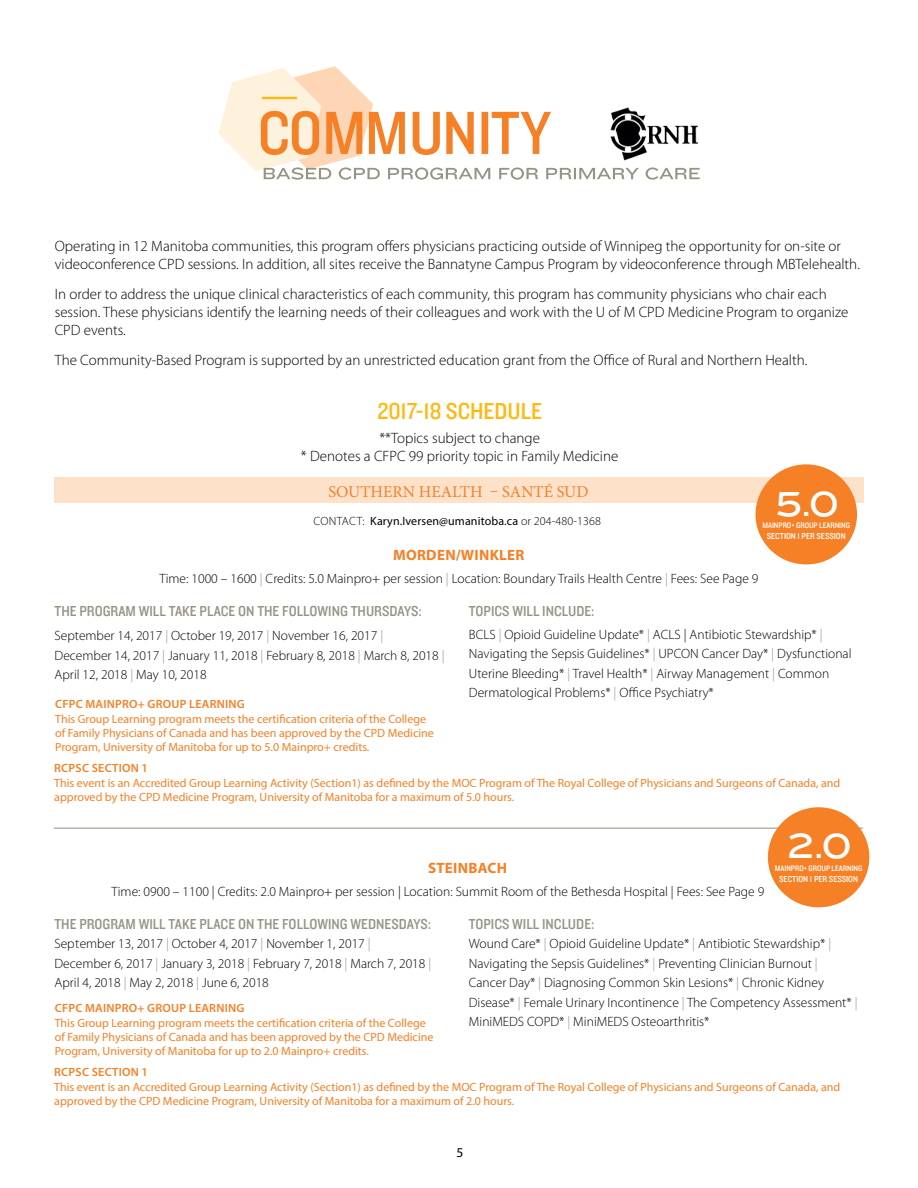
<style>
.page{position:relative;width:918px;height:1188px;background:#fff}
.page>*{position:absolute;margin:0;border:0;box-sizing:border-box;transform-origin:0 0}
.t1{font:36px "Knockout HTF34 Junior Sumo";color:#fff}
.t2{font:24px "Knockout 30 Junior Welterwt";color:#fdb913}
.t3{font:16.5px "Minion Pro";color:#f58025}
.t4{font:300 15px/18px "Myriad Pro";color:#000}
.t5{font:15px "Knockout 30 Junior Welterwt";color:#959484}
.t6{font:700 15px "Myriad Pro";letter-spacing:.02em;color:#f58025}
.t7{font:300 13.5px/19.5px "Myriad Pro";color:#000}
.t8{font:13.5px "Myriad Pro";color:#000}
.t9{font:12px/14.4px "Myriad Pro";color:#f58025}
.t10{font:600 12px "Myriad Pro";letter-spacing:.02em;color:#f58025}
.t11{font:12px "Myriad Pro";letter-spacing:.01em;color:#000}
.t12{font:9px "Knockout 30 Junior Welterwt";color:#fff}
.t13{font:8.25px "Knockout 30 Junior Welterwt";color:#fff}
.s1{font-weight:300}
.s2{color:#959484}
</style>
<div class="page">
<div style="left:55px;top:478px;width:809px;height:25px;background:#fee1c9"></div>
<hr style="left:54px;top:828px;width:809px;height:1px;background:#9a8b7d">
<svg style="left:218px;top:66px;width:482px;height:114px"></svg>
<div style="left:756px;top:464px;width:101px;height:100px;background:#f58025;border-radius:50%"></div>
<div style="left:768px;top:807px;width:101px;height:100px;background:#f58025;border-radius:50%"></div>
<p class="t4" style="left:55px;top:237px;width:807px">Operating in 12 Manitoba communities, this program offers physicians practicing outside of Winnipeg the opportunity for on-site or videoconference CPD sessions. In addition, all sites receive the Bannatyne Campus Program by videoconference through MBTelehealth.</p>
<p class="t4" style="left:55px;top:285px;width:795px">In order to address the unique clinical characteristics of each community, this program has community physicians who chair each session. These physicians identify the learning needs of their colleagues and work with the U of M CPD Medicine Program to organize<br>CPD events.</p>
<p class="t4" style="left:55px;top:351px;width:754px">The Community-Based Program is supported by an unrestricted education grant from the Office of Rural and Northern Health.</p>
<h2 class="t2" style="left:377px;top:395px;width:166px">2017-18 SCHEDULE</h2>
<p class="t4" style="left:301px;top:429px;width:319px;text-align:center">**Topics subject to change<br>* Denotes a CFPC 99 priority topic in Family Medicine</p>
<p class="t3" style="left:328px;top:480px;width:262px">SOUTHERN HEALTH – SANTÉ SUD</p>
<h1 class="t1" style="left:775px;top:483px;width:65px">5.0</h1>
<p class="t11" style="left:314px;top:514px;width:289px"><span class="s1">CONTACT:</span> Karyn.Iversen@umanitoba.ca <span class="s1">or 204-480-1368</span></p>
<p class="t13" style="left:762px;top:520px;width:89px">MAINPRO+ GROUP LEARNING</p>
<p class="t12" style="left:767px;top:530px;width:80px">SECTION 1 PER SESSION</p>
<p class="t6" style="left:393px;top:545px;width:133px">MORDEN/WINKLER</p>
<p class="t7" style="left:160px;top:568px;width:600px">Time: 1000 – 1600 <span class="s2">|</span> Credits: 5.0 Mainpro+ per session <span class="s2">|</span> Location: Boundary Trails Health Centre <span class="s2">|</span> Fees: See Page 9</p>
<p class="t5" style="left:55px;top:601px;width:369px">THE PROGRAM WILL TAKE PLACE ON THE FOLLOWING THURSDAYS:</p>
<p class="t7" style="left:55px;top:626px;width:392px">September 14, 2017 <span class="s2">|</span> October 19, 2017 <span class="s2">|</span> November 16, 2017 <span class="s2">|<br></span>December 14, 2017 <span class="s2">|</span> January 11, 2018 <span class="s2">|</span> February 8, 2018 <span class="s2">|</span> March 8, 2018 <span class="s2">|<br></span>April 12, 2018 <span class="s2">|</span> May 10, 2018</p>
<p class="t5" style="left:469px;top:601px;width:127px">TOPICS WILL INCLUDE:</p>
<p class="t7" style="left:469px;top:624px;width:384px">BCLS <span class="s2">|</span> Opioid Guideline Update* <span class="s2">|</span> ACLS | Antibiotic Stewardship* <span class="s2">| </span>Navigating the Sepsis Guidelines* <span class="s2">|</span> UPCON Cancer Day* <span class="s2">|</span> Dysfunctional Uterine Bleeding* <span class="s2">|</span> Travel Health* <span class="s2">|</span> Airway Management <span class="s2">|</span> Common Dermatological Problems* <span class="s2">|</span> Office Psychiatry*</p>
<p class="t10" style="left:55px;top:697px;width:191px">CFPC MAINPRO+ GROUP LEARNING</p>
<p class="t9" style="left:55px;top:711px;width:380px">This Group Learning program meets the certification criteria of the College of Family Physicians of Canada and has been approved by the CPD Medicine<br>Program, University of Manitoba for up to 5.0 Mainpro+ credits.</p>
<p class="t10" style="left:54px;top:761px;width:95px">RCPSC SECTION 1</p>
<p class="t9" style="left:54px;top:775px;width:788px">This event is an Accredited Group Learning Activity (Section1) as defined by the MOC Program of The Royal College of Physicians and Surgeons of Canada, and approved by the CPD Medicine Program, University of Manitoba for a maximum of 5.0 hours.</p>
<p class="t6" style="left:428px;top:858px;width:81px">STEINBACH</p>
<p class="t7" style="left:112px;top:881px;width:654px">Time: 0900 – 1100 | Credits: 2.0 Mainpro+ per session | Location: Summit Room of the Bethesda Hospital | Fees: See Page 9</p>
<h1 class="t1" style="left:787px;top:826px;width:66px">2.0</h1>
<p class="t13" style="left:775px;top:862px;width:89px">MAINPRO+ GROUP LEARNING</p>
<p class="t12" style="left:779px;top:873px;width:80px">SECTION 1 PER SESSION</p>
<p class="t5" style="left:54px;top:914px;width:378px">THE PROGRAM WILL TAKE PLACE ON THE FOLLOWING WEDNESDAYS:</p>
<p class="t7" style="left:54px;top:934px;width:378px">September 13, 2017 <span class="s2">|</span> October 4, 2017 <span class="s2">|</span> November 1, 2017 <span class="s2">|<br></span>December 6, 2017 <span class="s2">|</span> January 3, 2018 <span class="s2">|</span> February 7, 2018 <span class="s2">|</span> March 7, 2018 <span class="s2">|<br></span>April 4, 2018 <span class="s2">|</span> May 2, 2018 <span class="s2">|</span> June 6, 2018</p>
<p class="t10" style="left:55px;top:1001px;width:191px">CFPC MAINPRO+ GROUP LEARNING</p>
<p class="t9" style="left:55px;top:1015px;width:380px">This Group Learning program meets the certification criteria of the College of Family Physicians of Canada and has been approved by the CPD Medicine<br>Program, University of Manitoba for up to 2.0 Mainpro+ credits.</p>
<p class="t5" style="left:469px;top:914px;width:127px">TOPICS WILL INCLUDE:</p>
<p class="t7" style="left:469px;top:934px;width:390px">Wound Care* <span class="s2">|</span> Opioid Guideline Update* <span class="s2">|</span> Antibiotic Stewardship* <span class="s2">| </span>Navigating the Sepsis Guidelines* <span class="s2">|</span> Preventing Clinician Burnout <span class="s2">| </span>Cancer Day* <span class="s2">|</span> Diagnosing Common Skin Lesions* <span class="s2">|</span> Chronic Kidney Disease* <span class="s2">|</span> Female Urinary Incontinence <span class="s2">|</span> The Competency Assessment* <span class="s2">| </span>MiniMEDS COPD* <span class="s2">|</span> MiniMEDS Osteoarthritis*</p>
<p class="t10" style="left:54px;top:1065px;width:95px">RCPSC SECTION 1</p>
<p class="t9" style="left:54px;top:1079px;width:788px">This event is an Accredited Group Learning Activity (Section1) as defined by the MOC Program of The Royal College of Physicians and Surgeons of Canada, and approved by the CPD Medicine Program, University of Manitoba for a maximum of 2.0 hours.</p>
<p class="t8" style="left:456px;top:1144px;width:8px">5</p>
</div>
